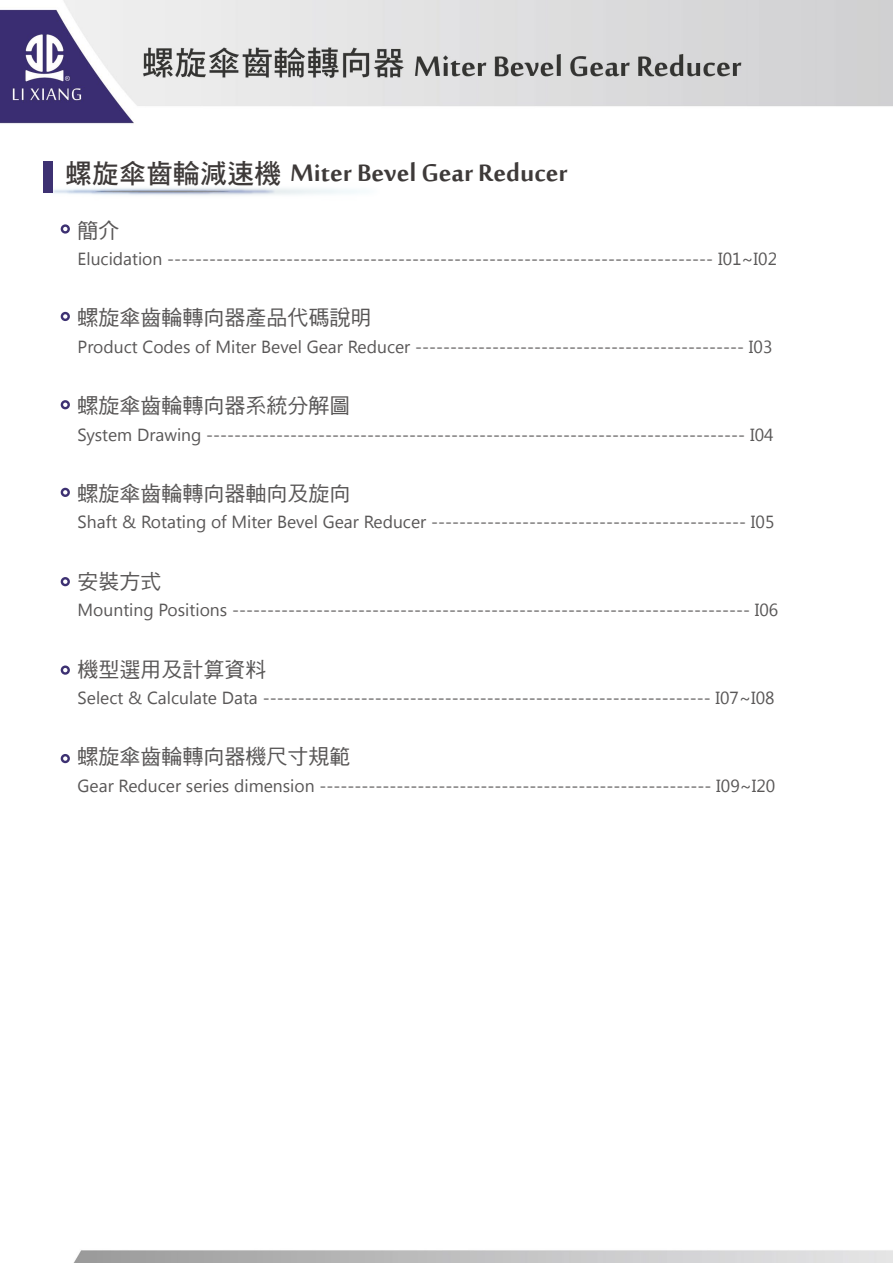
<style>
.page{position:relative;width:893px;height:1263px;background:#fff}
.page>*{position:absolute;margin:0;border:0;box-sizing:border-box;transform-origin:0 0}
.t1{font:700 33px "Sakkal Majalla";color:#3e3a39}
.t2{font:21px "DF Hei Std W5";color:#595757}
.t3{font:17.55px "Segoe UI";color:#595757}
.s1{font-family:"DF Hei Std W7";font-weight:400;font-size:27px}
</style>
<div class="page">
<img style="left:0;top:0;width:893px;height:1263px">
<img style="left:38px;top:182px;width:346px;height:18px">
<div style="left:43px;top:161px;width:9px;height:31px;background:#3d3172"></div>
<div style="left:61px;top:224px;width:9px;height:10px;border:2px solid #3d3172;border-radius:50%"></div>
<div style="left:61px;top:400px;width:9px;height:9px;border:2px solid #3d3172;border-radius:50%"></div>
<div style="left:61px;top:488px;width:9px;height:9px;border:2px solid #3d3172;border-radius:50%"></div>
<div style="left:61px;top:577px;width:9px;height:9px;border:2px solid #3d3172;border-radius:50%"></div>
<div style="left:61px;top:665px;width:9px;height:10px;border:2px solid #3d3172;border-radius:50%"></div>
<div style="left:61px;top:754px;width:9px;height:9px;border:2px solid #3d3172;border-radius:50%"></div>
<div style="left:61px;top:312px;width:9px;height:9px;border:2px solid #3d3172;border-radius:50%"></div>
<h1 class="t1" style="left:65px;top:155px;width:504px"><span class="s1">螺旋傘齒輪減速機</span> Miter Bevel Gear Reducer</h1>
<p class="t2" style="left:78px;top:219px;width:43px">簡介</p>
<p class="t3" style="left:78px;top:247px;width:701px">Elucidation ------------------------------------------------------------------------------ I01~I02</p>
<p class="t2" style="left:78px;top:307px;width:295px">螺旋傘齒輪轉向器產品代碼說明</p>
<p class="t3" style="left:78px;top:335px;width:696px">Product Codes of Miter Bevel Gear Reducer ----------------------------------------------- I03</p>
<p class="t2" style="left:78px;top:394px;width:274px">螺旋傘齒輪轉向器系統分解圖</p>
<p class="t3" style="left:78px;top:422px;width:697px">System Drawing ----------------------------------------------------------------------------- I04</p>
<p class="t2" style="left:78px;top:482px;width:274px">螺旋傘齒輪轉向器軸向及旋向</p>
<p class="t3" style="left:78px;top:510px;width:698px">Shaft &amp; Rotating of Miter Bevel Gear Reducer --------------------------------------------- I05</p>
<p class="t2" style="left:78px;top:570px;width:85px">安裝方式</p>
<p class="t3" style="left:78px;top:598px;width:702px">Mounting Positions -------------------------------------------------------------------------- I06</p>
<p class="t2" style="left:78px;top:658px;width:190px">機型選用及計算資料</p>
<p class="t3" style="left:78px;top:686px;width:698px">Select &amp; Calculate Data ---------------------------------------------------------------- I07~I08</p>
<p class="t2" style="left:78px;top:745px;width:274px">螺旋傘齒輪轉向器機尺寸規範</p>
<p class="t3" style="left:78px;top:773px;width:699px">Gear Reducer series dimension -------------------------------------------------------- I09~I20</p>
</div>
